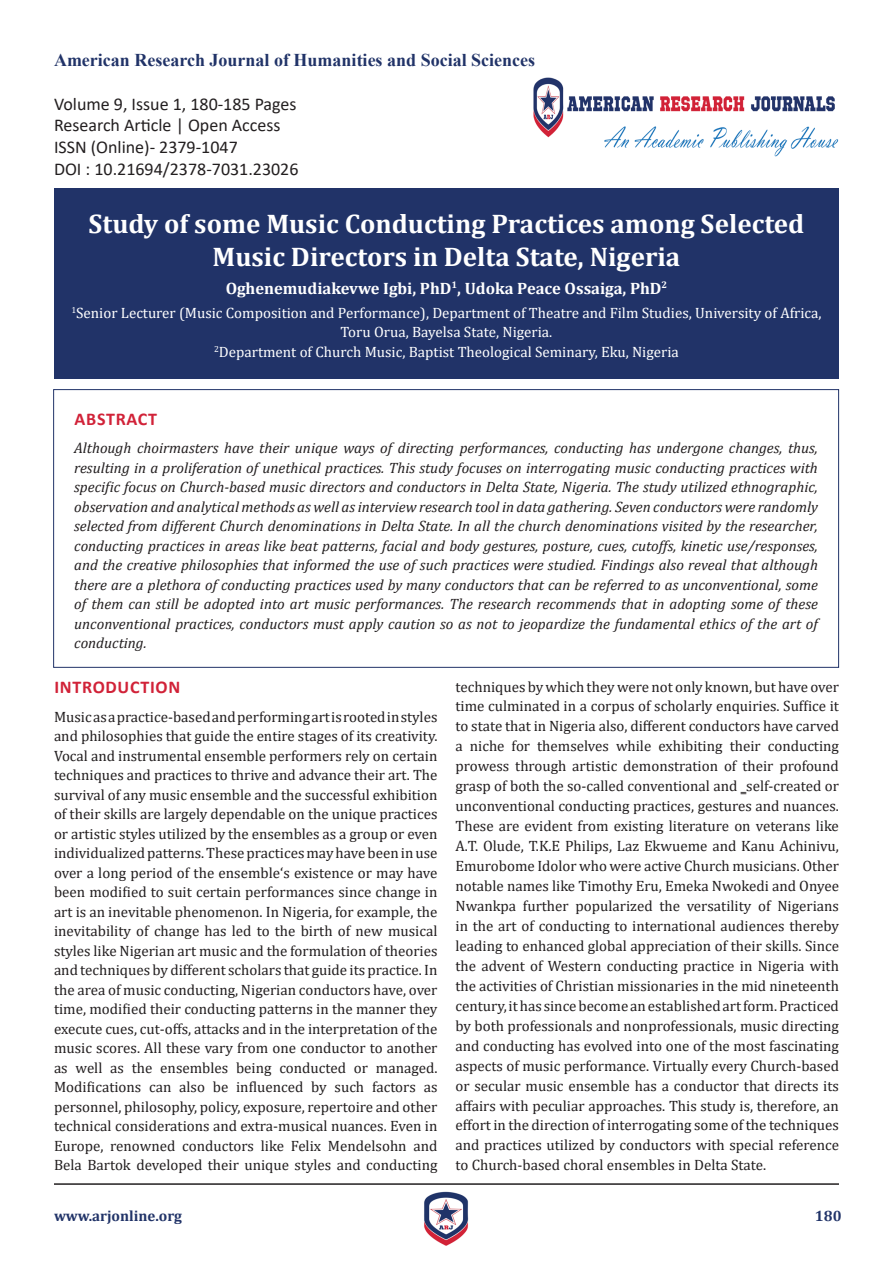
<style>
.page{position:relative;width:893px;height:1263px;background:#fff}
.page>*{position:absolute;margin:0;border:0;box-sizing:border-box;transform-origin:0 0}
.t1{font:700 27px/33px "Cambria";color:#fff;text-align:center}
.t2{font:18px "Calibri";color:#231f20}
.t3{font:700 18px "Times New Roman";color:#213368}
.t4{font:700 18px "Calibri";letter-spacing:.04em;color:#d12238}
.t5{font:700 16.5px "Cambria";color:#fff}
.Default{font:15px/20px "Cambria";color:#231f20;text-align:justify}
.t6{font:italic 15px/19.5px "Cambria";color:#231f20;text-align:justify}
.t7{font:15px "Cambria";color:#fff}
.t8{font:700 15px "Cambria";color:#213368}
</style>
<div class="page">
<img style="left:424px;top:1191px;width:45px;height:55px">
<hr style="left:54px;top:1183px;width:785px;height:2px;background:#231f20">
<img style="left:533px;top:77px;width:306px;height:80px">
<div style="left:54px;top:188px;width:785px;height:191px;background:#213368"></div>
<p class="t3" style="left:54px;top:47px;width:483px">American Research Journal of Humanities and Social Sciences</p>
<p class="t2" style="left:54px;top:91px;width:244px">Volume 9, Issue 1, 180-185 Pages</p>
<p class="t2" style="left:54px;top:113px;width:228px">Research Article | Open Access</p>
<p class="t2" style="left:54px;top:134px;width:185px">ISSN (Online)- 2379-1047</p>
<p class="t2" style="left:54px;top:156px;width:246px">DOI : 10.21694/2378-7031.23026</p>
<p class="t1" style="left:89px;top:206px;width:717px">Study of some Music Conducting Practices among Selected<br>Music Directors in Delta State, Nigeria</p>
<p class="t5" style="left:226px;top:277px;width:443px">Oghenemudiakevwe Igbi, PhD<sup>1</sup>, Udoka Peace Ossaiga, PhD<sup>2</sup></p>
<p class="t7" style="left:71px;top:304px;width:752px"><sup>1</sup>Senior Lecturer (Music Composition and Performance), Department of Theatre and Film Studies, University of Africa,</p>
<p class="t7" style="left:341px;top:323px;width:213px">Toru Orua, Bayelsa State, Nigeria.</p>
<p class="t7" style="left:214px;top:343px;width:466px"><sup>2</sup>Department of Church Music, Baptist Theological Seminary, Eku, Nigeria</p>
<p class="t4" style="left:75px;top:406px;width:84px">ABSTRACT</p>
<p class="t6" style="left:74px;top:437px;width:745px">Although choirmasters have their unique ways of directing performances, conducting has undergone changes, thus, resulting in a proliferation of unethical practices. This study focuses on interrogating music conducting practices with specific focus on Church-based music directors and conductors in Delta State, Nigeria. The study utilized ethnographic, observation and analytical methods as well as interview research tool in data gathering. Seven conductors were randomly selected from different Church denominations in Delta State. In all the church denominations visited by the researcher, conducting practices in areas like beat patterns, facial and body gestures, posture, cues, cutoffs, kinetic use/responses, and the creative philosophies that informed the use of such practices were studied. Findings also reveal that although there are a plethora of conducting practices used by many conductors that can be referred to as unconventional, some of them can still be adopted into art music performances. The research recommends that in adopting some of these unconventional practices, conductors must apply caution so as not to jeopardize the fundamental ethics of the art of conducting.</p>
<p class="t4" style="left:54px;top:675px;width:127px">INTRODUCTION</p>
<p class="Default" style="left:54px;top:706px;width:385px;line-height:19.5px">Music as a practice-based and performing art is rooted in styles and philosophies that guide the entire stages of its creativity.<br>Vocal and instrumental ensemble performers rely on certain techniques and practices to thrive and advance their art. The survival of any music ensemble and the successful exhibition of their skills are largely dependable on the unique practices or artistic styles utilized by the ensembles as a group or even individualized patterns. These practices may have been in use over a long period of the ensemble‘s existence or may have been modified to suit certain performances since change in art is an inevitable phenomenon. In Nigeria, for example, the inevitability of change has led to the birth of new musical styles like Nigerian art music and the formulation of theories and techniques by different scholars that guide its practice. In the area of music conducting, Nigerian conductors have, over time, modified their conducting patterns in the manner they execute cues, cut-offs, attacks and in the interpretation of the music scores. All these vary from one conductor to another as well as the ensembles being conducted or managed.<br>Modifications can also be influenced by such factors as personnel, philosophy, policy, exposure, repertoire and other technical considerations and extra-musical nuances. Even in Europe, renowned conductors like Felix Mendelsohn and Bela Bartok developed their unique styles and conducting</p>
<p class="Default" style="left:455px;top:676px;width:385px">techniques by which they were not only known, but have over time culminated in a corpus of scholarly enquiries. Suffice it to state that in Nigeria also, different conductors have carved a niche for themselves while exhibiting their conducting prowess through artistic demonstration of their profound grasp of both the so-called conventional and ‗self-created or unconventional conducting practices, gestures and nuances.<br>These are evident from existing literature on veterans like A.T. Olude, T.K.E Philips, Laz Ekwueme and Kanu Achinivu, Emurobome Idolor who were active Church musicians. Other notable names like Timothy Eru, Emeka Nwokedi and Onyee Nwankpa further popularized the versatility of Nigerians in the art of conducting to international audiences thereby leading to enhanced global appreciation of their skills. Since the advent of Western conducting practice in Nigeria with the activities of Christian missionaries in the mid nineteenth century, it has since become an established art form. Practiced by both professionals and nonprofessionals, music directing and conducting has evolved into one of the most fascinating aspects of music performance. Virtually every Church-based or secular music ensemble has a conductor that directs its affairs with peculiar approaches. This study is, therefore, an effort in the direction of interrogating some of the techniques and practices utilized by conductors with special reference to Church-based choral ensembles in Delta State.</p>
<p class="t8" style="left:54px;top:1205px;width:130px">www.arjonline.org</p>
<p class="t8" style="left:815px;top:1205px;width:28px">180</p>
</div>
